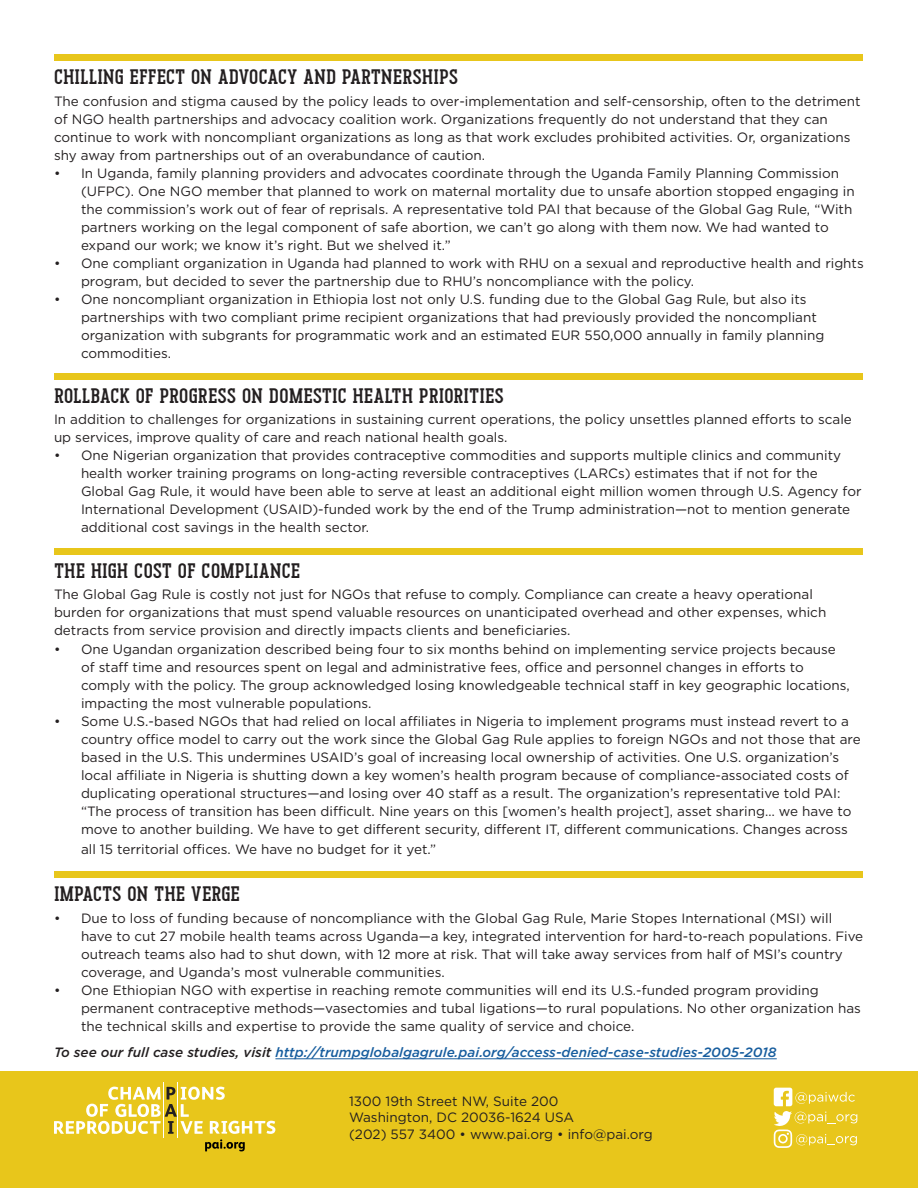
<style>
.page{position:relative;width:918px;height:1188px;background:#fff}
.page>*{position:absolute;margin:0;border:0;box-sizing:border-box;transform-origin:0 0}
.t1{font:21px "Pekora Bold Slab Serif";color:#231f20}
.t2{font:13.5px/18px "Gotham";color:#231f20}
.t3{font:italic 500 13.5px "Gotham";color:#175d9e}
.s1{color:#231f20}
</style>
<div class="page">
<div style="left:0;top:1071px;width:918px;height:117px;background:#e8c61b"></div>
<svg style="left:54px;top:1087px;width:221px;height:64px"></svg>
<hr style="left:178px;top:1082px;width:1px;height:56px;background:#fff">
<hr style="left:163px;top:1082px;width:1px;height:56px;background:#fff">
<div style="left:54px;top:54px;width:808px;height:6px;background:#e8c61b"></div>
<div style="left:54px;top:374px;width:808px;height:6px;background:#e8c61b"></div>
<div style="left:54px;top:549px;width:808px;height:6px;background:#e8c61b"></div>
<div style="left:54px;top:871px;width:808px;height:6px;background:#e8c61b"></div>
<hr style="left:275px;top:1058px;width:502px;height:1px;background:#175d9e">
<svg style="left:774px;top:1088px;width:83px;height:60px"></svg>
<p class="t1" style="left:54px;top:65px;width:406px">CHILLING EFFECT ON ADVOCACY AND PARTNERSHIPS</p>
<p class="t2" style="left:54px;top:92px;width:808px">The confusion and stigma caused by the policy leads to over-implementation and self-censorship, often to the detriment of NGO health partnerships and advocacy coalition work. Organizations frequently do not understand that they can continue to work with noncompliant organizations as long as that work excludes prohibited activities. Or, organizations shy away from partnerships out of an overabundance of caution.</p>
<p class="t2" style="left:81px;top:164px;width:775px;text-indent:-27px">• In Uganda, family planning providers and advocates coordinate through the Uganda Family Planning Commission (UFPC). One NGO member that planned to work on maternal mortality due to unsafe abortion stopped engaging in the commission’s work out of fear of reprisals. A representative told PAI that because of the Global Gag Rule, “With partners working on the legal component of safe abortion, we can’t go along with them now. We had wanted to expand our work; we know it’s right. But we shelved it.”</p>
<p class="t2" style="left:81px;top:254px;width:784px;text-indent:-27px">• One compliant organization in Uganda had planned to work with RHU on a sexual and reproductive health and rights program, but decided to sever the partnership due to RHU’s noncompliance with the policy.</p>
<p class="t2" style="left:81px;top:290px;width:745px;text-indent:-27px">• One noncompliant organization in Ethiopia lost not only U.S. funding due to the Global Gag Rule, but also its partnerships with two compliant prime recipient organizations that had previously provided the noncompliant organization with subgrants for programmatic work and an estimated EUR 550,000 annually in family planning commodities.</p>
<p class="t1" style="left:54px;top:384px;width:451px">ROLLBACK OF PROGRESS ON DOMESTIC HEALTH PRIORITIES</p>
<p class="t2" style="left:54px;top:410px;width:799px">In addition to challenges for organizations in sustaining current operations, the policy unsettles planned efforts to scale up services, improve quality of care and reach national health goals.</p>
<p class="t2" style="left:81px;top:446px;width:782px;text-indent:-27px">• One Nigerian organization that provides contraceptive commodities and supports multiple clinics and community health worker training programs on long-acting reversible contraceptives (LARCs) estimates that if not for the Global Gag Rule, it would have been able to serve at least an additional eight million women through U.S. Agency for International Development (USAID)-funded work by the end of the Trump administration—not to mention generate additional cost savings in the health sector.</p>
<p class="t1" style="left:54px;top:559px;width:248px">THE HIGH COST OF COMPLIANCE</p>
<p class="t2" style="left:54px;top:585px;width:774px">The Global Gag Rule is costly not just for NGOs that refuse to comply. Compliance can create a heavy operational burden for organizations that must spend valuable resources on unanticipated overhead and other expenses, which detracts from service provision and directly impacts clients and beneficiaries.</p>
<p class="t2" style="left:81px;top:640px;width:770px;text-indent:-27px">• One Ugandan organization described being four to six months behind on implementing service projects because of staff time and resources spent on legal and administrative fees, office and personnel changes in efforts to comply with the policy. The group acknowledged losing knowledgeable technical staff in key geographic locations, impacting the most vulnerable populations.</p>
<p class="t2" style="left:81px;top:712px;width:781px;text-indent:-27px">• Some U.S.-based NGOs that had relied on local affiliates in Nigeria to implement programs must instead revert to a country office model to carry out the work since the Global Gag Rule applies to foreign NGOs and not those that are based in the U.S. This undermines USAID’s goal of increasing local ownership of activities. One U.S. organization’s local affiliate in Nigeria is shutting down a key women’s health program because of compliance-associated costs of duplicating operational structures—and losing over 40 staff as a result. The organization’s representative told PAI: “The process of transition has been difficult. Nine years on this [women’s health project], asset sharing… we have to move to another building. We have to get different security, different IT, different communications. Changes across</p>
<p class="t2" style="left:81px;top:840px;width:357px">all 15 territorial offices. We have no budget for it yet.”</p>
<p class="t1" style="left:54px;top:882px;width:187px">IMPACTS ON THE VERGE</p>
<p class="t2" style="left:81px;top:909px;width:784px;text-indent:-27px">• Due to loss of funding because of noncompliance with the Global Gag Rule, Marie Stopes International (MSI) will have to cut 27 mobile health teams across Uganda—a key, integrated intervention for hard-to-reach populations. Five outreach teams also had to shut down, with 12 more at risk. That will take away services from half of MSI’s country coverage, and Uganda’s most vulnerable communities.</p>
<p class="t2" style="left:81px;top:981px;width:781px;text-indent:-27px">• One Ethiopian NGO with expertise in reaching remote communities will end its U.S.-funded program providing permanent contraceptive methods—vasectomies and tubal ligations—to rural populations. No other organization has the technical skills and expertise to provide the same quality of service and choice.</p>
<p class="t3" style="left:54px;top:1044px;width:724px"><span class="s1">To see our full case studies, visit</span> http://trumpglobalgagrule.pai.org/access-denied-case-studies-2005-2018</p>
<p class="t2" style="left:349px;top:1092px;width:211px">1300 19th Street NW, Suite 200</p>
<p class="t2" style="left:349px;top:1108px;width:227px">Washington, DC 20036-1624 USA</p>
<p class="t2" style="left:349px;top:1125px;width:305px">(202) 557 3400 • www.pai.org • info@pai.org</p>
</div>
